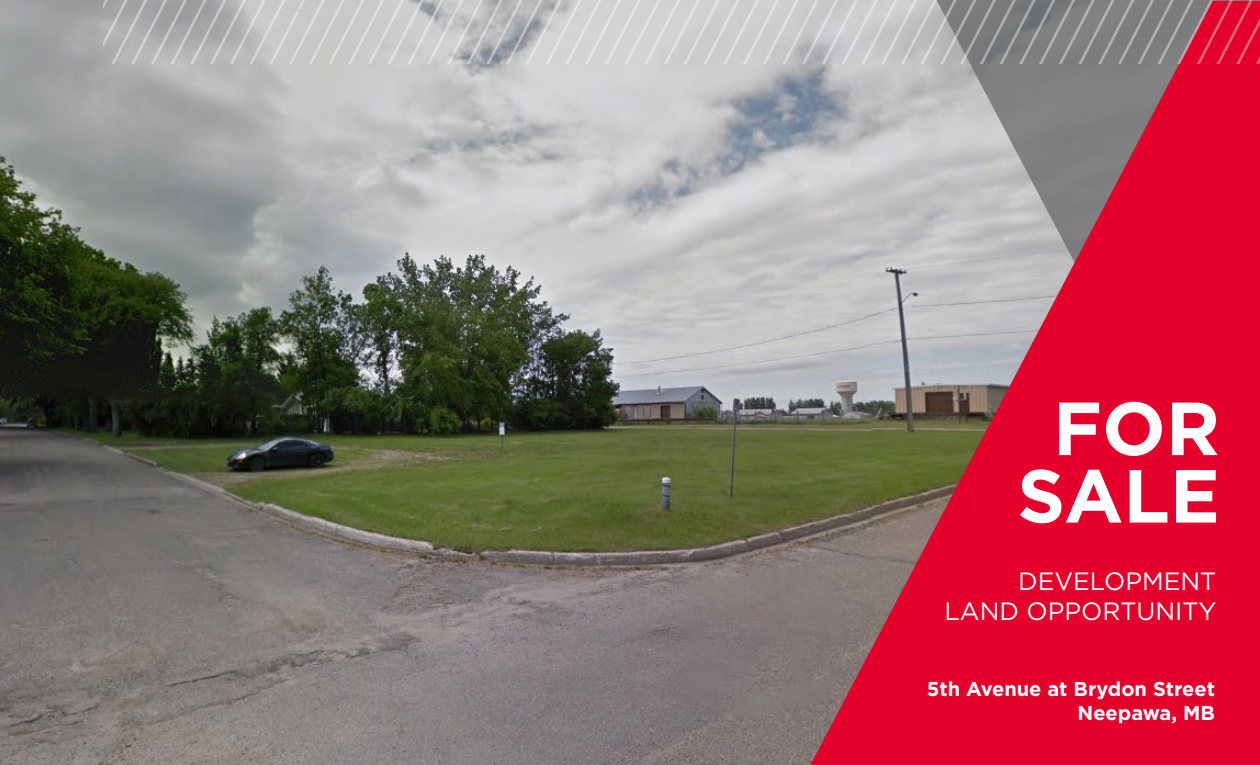
<style>
.page{position:relative;width:1260px;height:765px;background:#fff}
.page>*{position:absolute;margin:0;border:0;box-sizing:border-box;transform-origin:0 0}
.t1{font:700 75px "Gotham";color:#fff}
.t2{font:25px "Gotham";color:#fff}
.t3{font:700 20px "Gotham";color:#fff}
</style>
<div class="page">
<img style="left:0;top:0;width:810px;height:765px">
<svg style="left:810px;top:63px;width:450px;height:702px;background:#c74158"></svg>
<img style="left:104px;top:0;width:1156px;height:63px">
<p class="t1" style="left:1053px;top:379px;width:169px">FOR</p>
<p class="t1" style="left:1017px;top:446px;width:204px">SALE</p>
<p class="t2" style="left:1018px;top:565px;width:200px">DEVELOPMENT</p>
<p class="t2" style="left:945px;top:595px;width:273px">LAND OPPORTUNITY</p>
<p class="t3" style="left:927px;top:676px;width:290px">5th Avenue at Brydon Street</p>
<p class="t3" style="left:1078px;top:700px;width:139px">Neepawa, MB</p>
</div>
